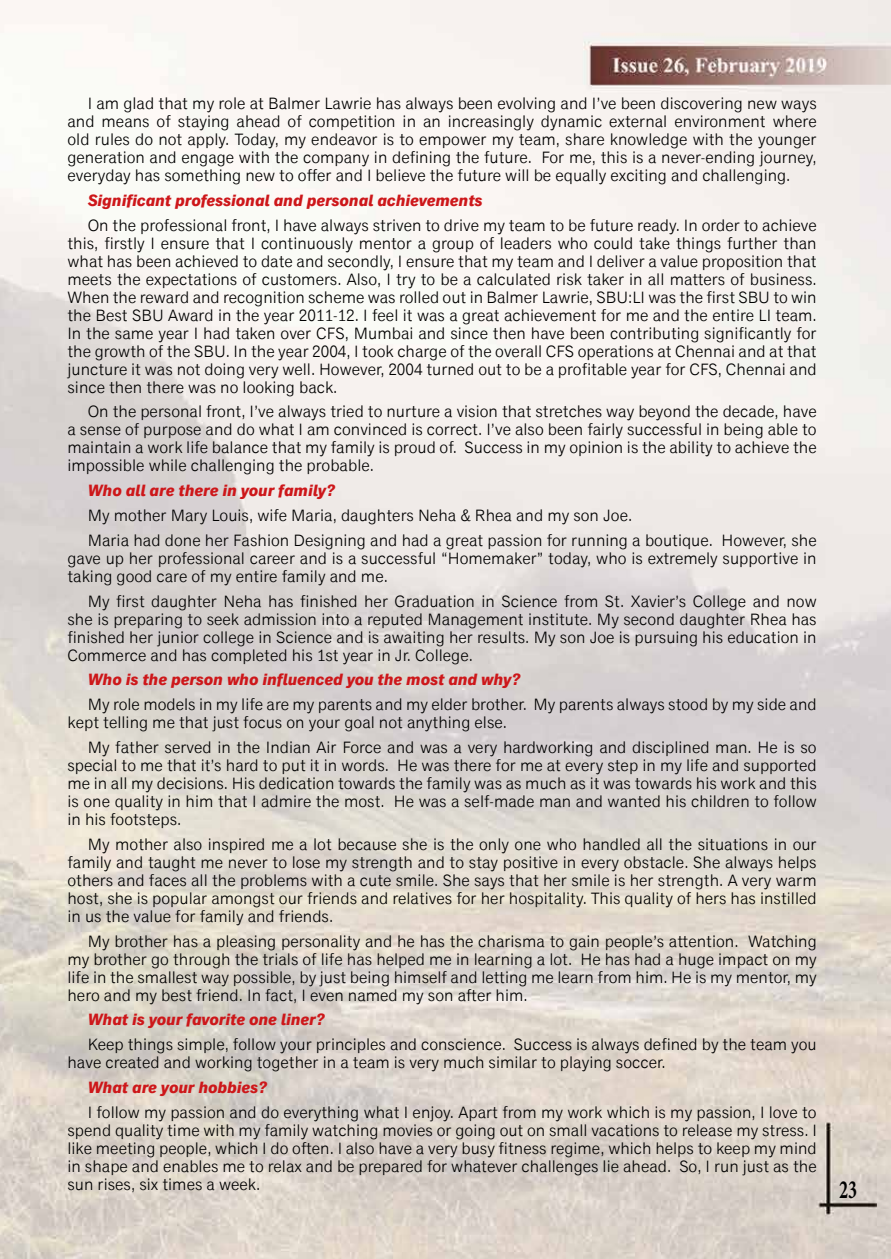
<style>
.page{position:relative;width:891px;height:1259px;background:#fff}
.page>*{position:absolute;margin:0;border:0;box-sizing:border-box;transform-origin:0 0}
.t1{font:700 26.25px "Minion Pro";color:#000;scale:.68 1}
.t2{font:16.5px/18px "Classic Grotesque Pro";color:#000;text-align:justify}
.t3{font:italic 700 16.5px "Classic Grotesque Pro";color:#cd171a}
</style>
<div class="page">
<img style="left:0;top:0;width:891px;height:1258px">
<p class="t2" style="left:68px;top:94px;width:751px;text-indent:20px">I am glad that my role at Balmer Lawrie has always been evolving and I’ve been discovering new ways and means of staying ahead of competition in an increasingly dynamic external environment where old rules do not apply. Today, my endeavor is to empower my team, share knowledge with the younger generation and engage with the company in defining the future. For me, this is a never-ending journey, everyday has something new to offer and I believe the future will be equally exciting and challenging.</p>
<p class="t3" style="left:88px;top:189px;width:396px">Significant professional and personal achievements</p>
<p class="t2" style="left:68px;top:216px;width:751px;text-indent:20px">On the professional front, I have always striven to drive my team to be future ready. In order to achieve this, firstly I ensure that I continuously mentor a group of leaders who could take things further than what has been achieved to date and secondly, I ensure that my team and I deliver a value proposition that meets the expectations of customers. Also, I try to be a calculated risk taker in all matters of business.<br>When the reward and recognition scheme was rolled out in Balmer Lawrie, SBU:LI was the first SBU to win the Best SBU Award in the year 2011-12. I feel it was a great achievement for me and the entire LI team.<br>In the same year I had taken over CFS, Mumbai and since then have been contributing significantly for the growth of the SBU. In the year 2004, I took charge of the overall CFS operations at Chennai and at that juncture it was not doing very well. However, 2004 turned out to be a profitable year for CFS, Chennai and since then there was no looking back.</p>
<p class="t2" style="left:68px;top:403px;width:751px;text-indent:20px">On the personal front, I’ve always tried to nurture a vision that stretches way beyond the decade, have a sense of purpose and do what I am convinced is correct. I’ve also been fairly successful in being able to maintain a work life balance that my family is proud of. Success in my opinion is the ability to achieve the impossible while challenging the probable.</p>
<p class="t3" style="left:88px;top:480px;width:249px">Who all are there in your family?</p>
<p class="t2" style="left:88px;top:503px;width:730px;line-height:24.8px">My mother Mary Louis, wife Maria, daughters Neha &amp; Rhea and my son Joe.<br>Maria had done her Fashion Designing and had a great passion for running a boutique. However, she</p>
<p class="t2" style="left:68px;top:549px;width:751px">gave up her professional career and is a successful “Homemaker” today, who is extremely supportive in taking good care of my entire family and me.</p>
<p class="t2" style="left:68px;top:592px;width:751px;text-indent:20px">My first daughter Neha has finished her Graduation in Science from St. Xavier’s College and now she is preparing to seek admission into a reputed Management institute. My second daughter Rhea has finished her junior college in Science and is awaiting her results. My son Joe is pursuing his education in Commerce and has completed his 1st year in Jr. College.</p>
<p class="t3" style="left:88px;top:669px;width:434px">Who is the person who influenced you the most and why?</p>
<p class="t2" style="left:68px;top:695px;width:751px;text-indent:20px">My role models in my life are my parents and my elder brother. My parents always stood by my side and kept telling me that just focus on your goal not anything else.</p>
<p class="t2" style="left:68px;top:738px;width:751px;text-indent:20px">My father served in the Indian Air Force and was a very hardworking and disciplined man. He is so special to me that it’s hard to put it in words. He was there for me at every step in my life and supported me in all my decisions. His dedication towards the family was as much as it was towards his work and this is one quality in him that I admire the most. He was a self-made man and wanted his children to follow in his footsteps.</p>
<p class="t2" style="left:68px;top:835px;width:751px;text-indent:20px">My mother also inspired me a lot because she is the only one who handled all the situations in our family and taught me never to lose my strength and to stay positive in every obstacle. She always helps others and faces all the problems with a cute smile. She says that her smile is her strength. A very warm host, she is popular amongst our friends and relatives for her hospitality. This quality of hers has instilled in us the value for family and friends.</p>
<p class="t2" style="left:68px;top:931px;width:751px;text-indent:20px">My brother has a pleasing personality and he has the charisma to gain people’s attention. Watching my brother go through the trials of life has helped me in learning a lot. He has had a huge impact on my life in the smallest way possible, by just being himself and letting me learn from him. He is my mentor, my hero and my best friend. In fact, I even named my son after him.</p>
<p class="t3" style="left:88px;top:1008px;width:239px">What is your favorite one liner?</p>
<p class="t2" style="left:68px;top:1035px;width:751px;text-indent:20px">Keep things simple, follow your principles and conscience. Success is always defined by the team you have created and working together in a team is very much similar to playing soccer.</p>
<p class="t3" style="left:88px;top:1076px;width:181px">What are your hobbies?</p>
<p class="t2" style="left:68px;top:1102px;width:751px;text-indent:20px">I follow my passion and do everything what I enjoy. Apart from my work which is my passion, I love to spend quality time with my family watching movies or going out on small vacations to release my stress. I like meeting people, which I do often. I also have a very busy fitness regime, which helps to keep my mind in shape and enables me to relax and be prepared for whatever challenges lie ahead. So, I run just as the sun rises, six times a week.</p>
<h1 class="t1" style="left:839px;top:1170px;width:28px">23</h1>
</div>
